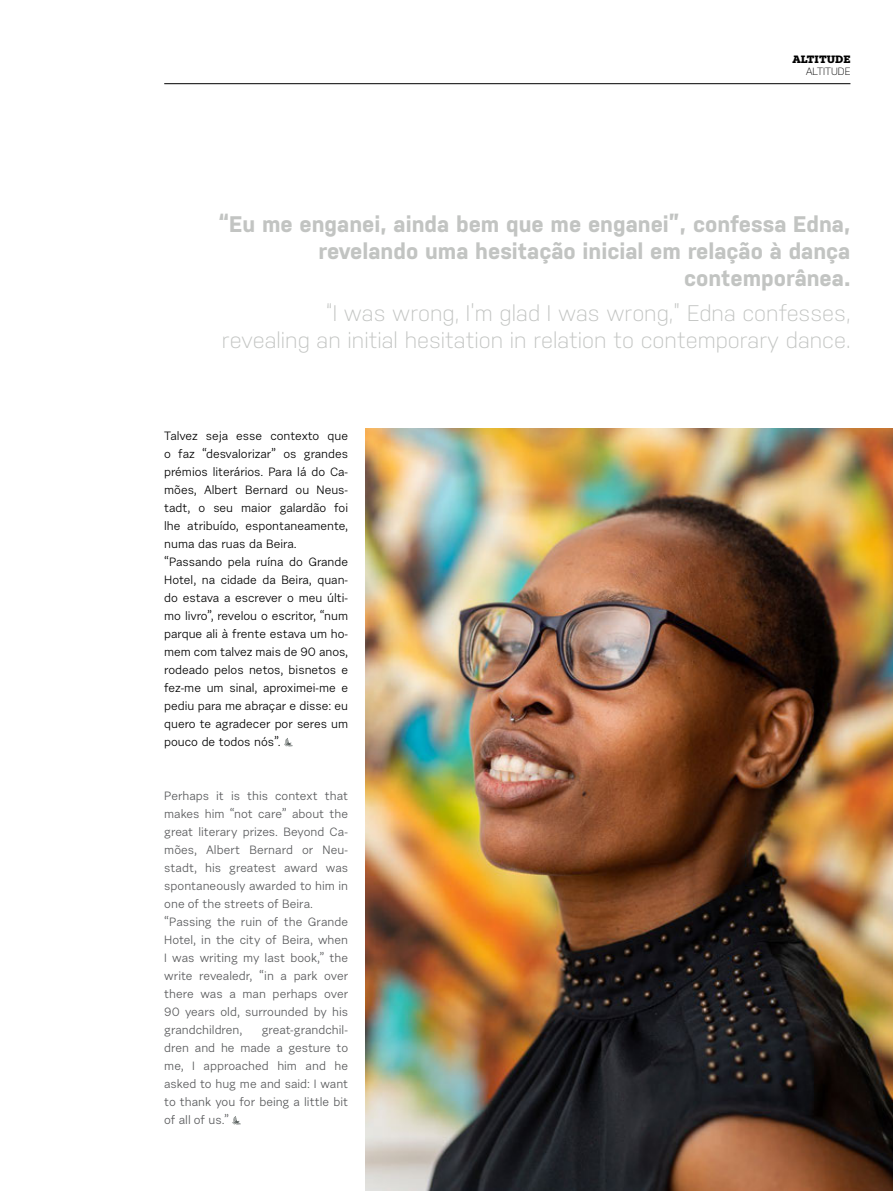
<style>
.page{position:relative;width:893px;height:1191px;background:#fff}
.page>*{position:absolute;margin:0;border:0;box-sizing:border-box;transform-origin:0 0}
.t1{font:700 22.5px/27px "Nudista";color:#c2c4c2;text-align:right}
.t2{font:300 22.5px/27px "Nudista";color:#c2c4c2;text-align:right}
.t3{font:12px/18px "Urban Grotesk Re Bo";color:#58595b}
.t4{font:12px/18px "Urban Grotesk Re Bo";color:#000}
.t5{font:700 10.5px "Tabac Slab";color:#000}
.t6{font:300 10.5px "Nudista";color:#000}
</style>
<div class="page">
<hr style="left:164px;top:83px;width:686px;height:1px;background:#000">
<img style="left:365px;top:428px;width:528px;height:763px">
<svg style="left:284px;top:738px;width:9px;height:9px"></svg>
<svg style="left:232px;top:1116px;width:9px;height:9px"></svg>
<p class="t5" style="left:792px;top:52px;width:59px">ALTITUDE</p>
<p class="t6" style="left:806px;top:64px;width:46px">ALTITUDE</p>
<h1 class="t1" style="left:218px;top:208px;width:634px">“Eu me enganei, ainda bem que me enganei”, confessa Edna, revelando uma hesitação inicial em relação à dança contemporânea.</h1>
<h1 class="t2" style="left:222px;top:298px;width:630px">“I was wrong, I’m glad I was wrong,” Edna confesses,<br>revealing an initial hesitation in relation to contemporary dance.</h1>
<p class="t4" style="left:164px;top:426px;width:185px">Talvez seja esse contexto que o faz “desvalorizar” os grandes prémios literários. Para lá do Ca&shy;mões, Albert Bernard ou Neus&shy;tadt, o seu maior galardão foi lhe atribuído, espontaneamente, numa das ruas da Beira. “Passando pela ruína do Grande<br>Hotel, na cidade da Beira, quan&shy;do estava a escrever o meu últi&shy;mo livro”, revelou o escritor, “num parque ali à frente estava um ho&shy;mem com talvez mais de 90 anos, rodeado pelos netos, bisnetos e fez-me um sinal, aproximei-me e pediu para me abraçar e disse: eu quero te agradecer por seres um pouco de todos nós”.</p>
<p class="t3" style="left:164px;top:786px;width:185px">Perhaps it is this context that makes him “not care” about the great literary prizes. Beyond Ca&shy;mões, Albert Bernard or Neu&shy;stadt, his greatest award was spontaneously awarded to him in one of the streets of Beira. “Passing the ruin of the Grande<br>Hotel, in the city of Beira, when<br>I was writing my last book,” the write revealedr, “in a park over there was a man perhaps over<br>90 years old, surrounded by his grandchildren,</p>
<p class="t3" style="left:164px;top:1020px;width:185px;text-align:justify;text-indent:97px">great-grandchil&shy;dren and he made a gesture to me, I approached him and he asked to hug me and said: I want to thank you for being a little bit of all of us.”</p>
</div>
